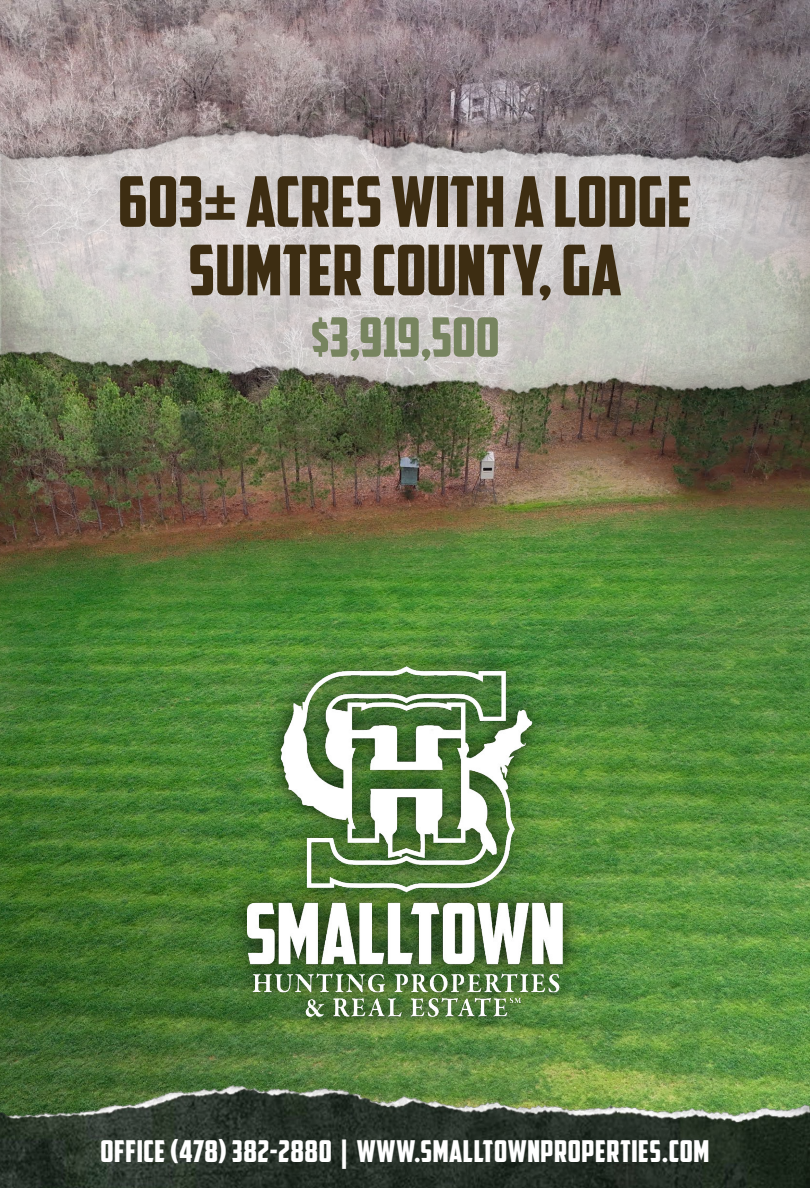
<style>
.page{position:relative;width:810px;height:1188px;background:#fff}
.page>*{position:absolute;margin:0;border:0;box-sizing:border-box;transform-origin:0 0}
.t1{font:69.8px/68.4px "American Captain";color:#3d2d12;text-align:center}
.t2{font:54.4px "American Captain";color:#77845f}
.t3{font:30px "American Captain";letter-spacing:.02em;color:#fff}
</style>
<div class="page">
<img style="left:0;top:0;width:810px;height:1052px">
<img style="left:0;top:54px;width:810px;height:372px">
<img style="left:0;top:1052px;width:810px;height:136px">
<div style="left:227px;top:647px;width:356px;height:389px;background:#000;opacity:.75"></div>
<img style="left:247px;top:666px;width:316px;height:350px">
<h1 class="t1" style="left:118px;top:167px;width:575px">603± ACRES WITH A LODGE<br>SUMTER COUNTY, GA</h1>
<h2 class="t2" style="left:311px;top:305px;width:190px">$3,919,500</h2>
<p class="t3" style="left:101px;top:1133px;width:610px">OFFICE (478) 382-2880 | WWW.SMALLTOWNPROPERTIES.COM</p>
</div>
